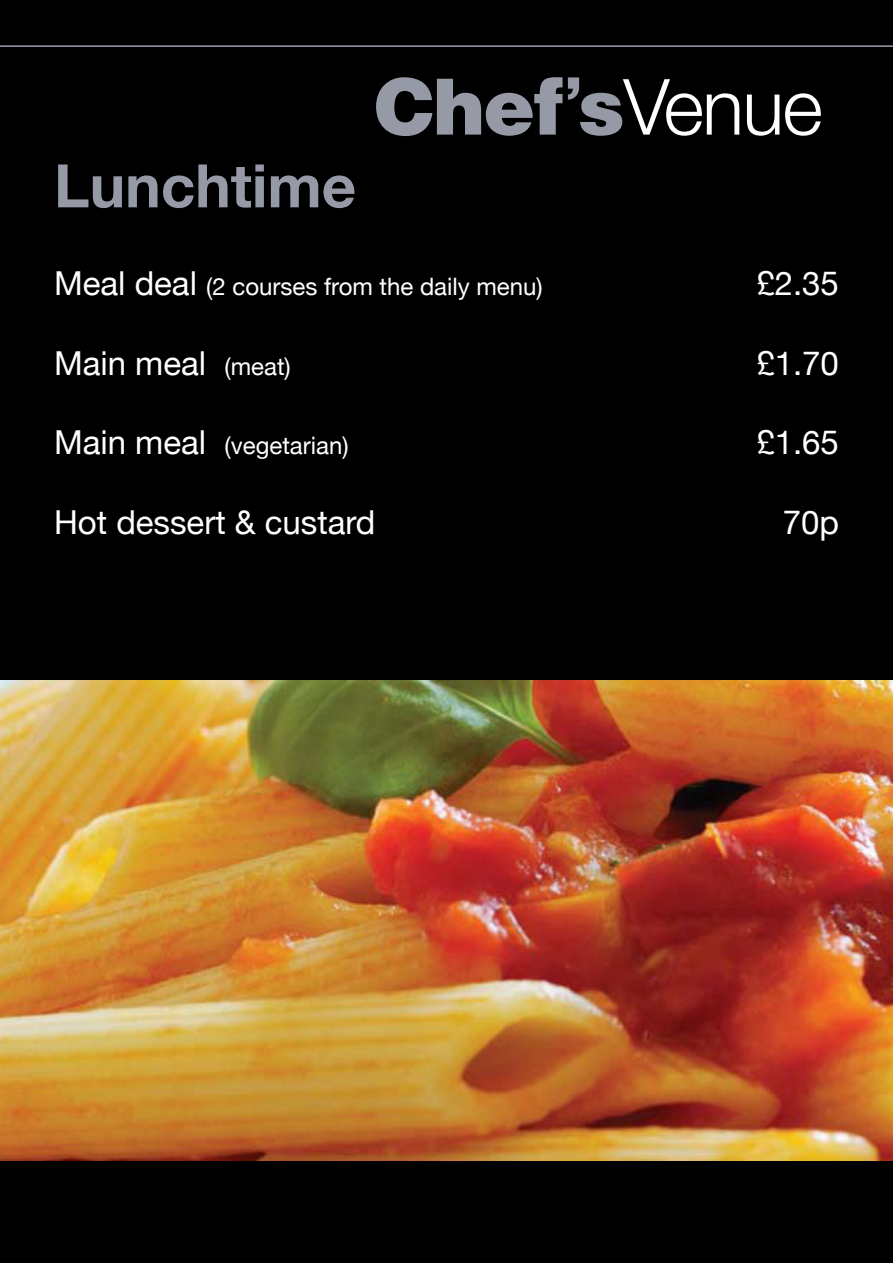
<style>
.page{position:relative;width:893px;height:1263px;background:#000}
.page>*{position:absolute;margin:0;border:0;box-sizing:border-box;transform-origin:0 0}
.t1{font:700 60px "Helvetica Neue";color:#9699a6}
.t2{font:33px "Helvetica Neue";color:#fff}
.t3{font:24px "Helvetica Neue";color:#fff}
.s1{font-size:33px}
.s2{font-size:24px}
</style>
<div class="page">
<svg style="left:376px;top:77px;width:445px;height:59px"></svg>
<hr style="left:0;top:45px;width:893px;height:2px;background:#9699a6">
<img style="left:0;top:680px;width:893px;height:481px">
<p class="t1" style="left:54px;top:149px;width:304px">Lunchtime</p>
<p class="t3" style="left:54px;top:272px;width:490px"><span class="s1">Meal deal</span> (2 courses from the daily menu)</p>
<p class="t2" style="left:756px;top:264px;width:84px">£2.35</p>
<p class="t2" style="left:54px;top:343px;width:238px">Main meal <span class="s2">(meat)</span></p>
<p class="t2" style="left:756px;top:343px;width:84px">£1.70</p>
<p class="t3" style="left:54px;top:431px;width:296px"><span class="s1">Main meal</span> (vegetarian)</p>
<p class="t2" style="left:756px;top:423px;width:84px">£1.65</p>
<p class="t2" style="left:54px;top:502px;width:323px">Hot dessert &amp; custard</p>
<p class="t2" style="left:783px;top:502px;width:58px">70p</p>
</div>
